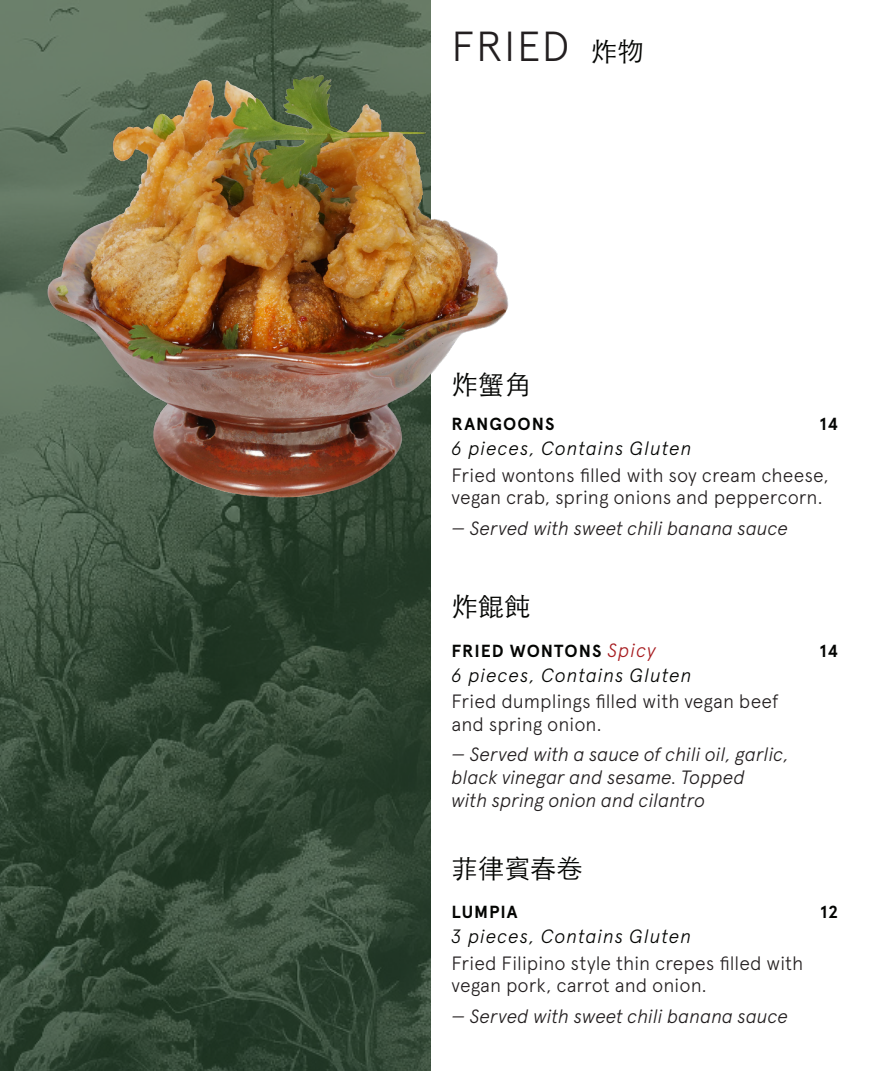
<style>
.page{position:relative;width:882px;height:1071px;background:#fff}
.page>*{position:absolute;margin:0;border:0;box-sizing:border-box;transform-origin:0 0}
.Large_Food_Category{font:300 42px "Apercu";letter-spacing:.025em;color:#231f20}
.Food_description{font:300 26.25px "ST Heiti TC";color:#040503}
.Large_Food_Category-2{font:300 26.25px "ST Heiti TC";color:#040503}
.Food_description-2{font:300 19.25px/22.8px "Apercu";color:#231f20}
.Food_description-3{font:italic 300 19.25px/22.8px "Apercu";letter-spacing:-.01em;color:#231f20}
.Food_description_italic{font:italic 300 19.25px "Apercu";letter-spacing:.04em;color:#040503}
.new_food_title{font:700 17.5px "Apercu";letter-spacing:.055em;color:#040503}
.s1{font-family:"ST Heiti TC";font-size:26.25px;color:#040503}
.s2{font-weight:300;font-style:italic;font-size:19.25px;color:#a71d21}
</style>
<div class="page">
<svg style="left:0;top:0;width:430px;height:1071px;background:#374c39"></svg>
<img style="left:29px;top:46px;width:480px;height:536px">
<p class="Large_Food_Category" style="left:452px;top:21px;width:193px">FRIED <span class="s1">炸物</span></p>
<p class="Large_Food_Category-2" style="left:452px;top:361px;width:80px">炸蟹角</p>
<p class="new_food_title" style="left:452px;top:414px;width:104px">RANGOONS</p>
<p class="new_food_title" style="left:820px;top:414px;width:20px">14</p>
<p class="Food_description_italic" style="left:452px;top:437px;width:242px">6 pieces, Contains Gluten</p>
<p class="Food_description-2" style="left:452px;top:463px;width:379px">Fried wontons filled with soy cream cheese, vegan crab, spring onions and peppercorn.</p>
<p class="Food_description-3" style="left:452px;top:516px;width:338px">— Served with sweet chili banana sauce</p>
<p class="Food_description" style="left:452px;top:584px;width:80px">炸餛飩</p>
<p class="new_food_title" style="left:452px;top:640px;width:206px">FRIED WONTONS <span class="s2">Spicy</span></p>
<p class="new_food_title" style="left:820px;top:640px;width:20px">14</p>
<p class="Food_description_italic" style="left:452px;top:663px;width:242px">6 pieces, Contains Gluten</p>
<p class="Food_description-2" style="left:452px;top:690px;width:329px">Fried dumplings filled with vegan beef and spring onion.</p>
<p class="Food_description-3" style="left:452px;top:743px;width:339px">— Served with a sauce of chili oil, garlic, black vinegar and sesame. Topped<br>with spring onion and cilantro</p>
<p class="Food_description" style="left:452px;top:846px;width:133px">菲律賓春卷</p>
<p class="new_food_title" style="left:452px;top:902px;width:68px">LUMPIA</p>
<p class="new_food_title" style="left:820px;top:902px;width:20px">12</p>
<p class="Food_description_italic" style="left:452px;top:925px;width:241px">3 pieces, Contains Gluten</p>
<p class="Food_description-2" style="left:452px;top:951px;width:354px">Fried Filipino style thin crepes filled with vegan pork, carrot and onion.</p>
<p class="Food_description-3" style="left:452px;top:1004px;width:338px">— Served with sweet chili banana sauce</p>
</div>
